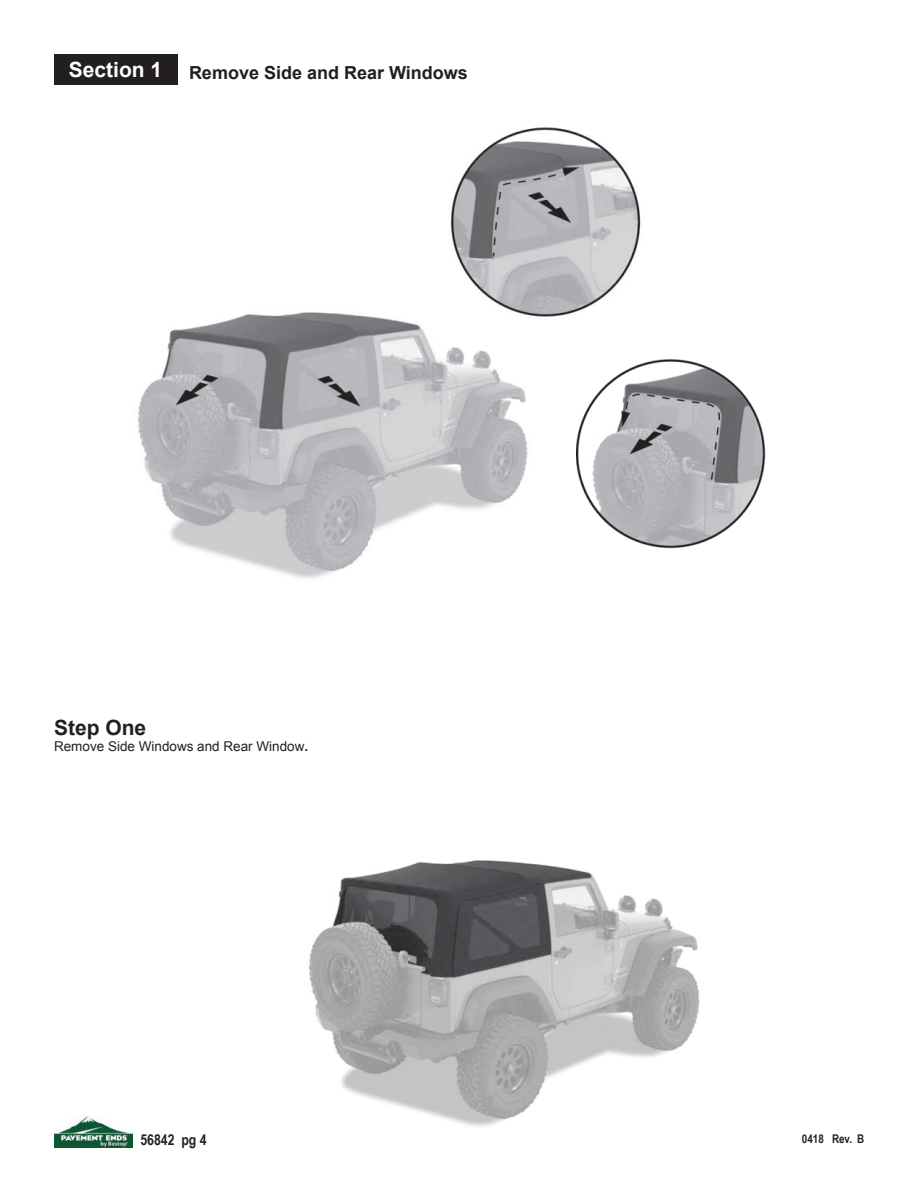
<style>
.page{position:relative;width:918px;height:1188px;background:#fff}
.page>*{position:absolute;margin:0;border:0;box-sizing:border-box;transform-origin:0 0}
.t1{font:700 21px "Arial";color:#fff}
.t2{font:700 21px "Arial";color:#231f20}
.t3{font:700 18px "Arial";color:#231f20}
.t4{font:700 15px "Arial Narrow";color:#231f20}
.t5{font:13.5px "Arial";color:#231f20}
.t6{font:700 12px "Arial Narrow";color:#231f20}
.s1{font-weight:700}
</style>
<div class="page">
<img style="left:55px;top:1116px;width:77px;height:32px">
<img style="left:308px;top:860px;width:392px;height:267px">
<img style="left:137px;top:312px;width:391px;height:266px">
<img style="left:438px;top:127px;width:203px;height:197px">
<img style="left:577px;top:359px;width:189px;height:190px">
<div style="left:54px;top:54px;width:123px;height:30px;background:#231f20"></div>
<h1 class="t1" style="left:69px;top:55px;width:95px">Section 1</h1>
<h2 class="t3" style="left:189px;top:60px;width:280px">Remove Side and Rear Windows</h2>
<h1 class="t2" style="left:54px;top:713px;width:94px">Step One</h1>
<p class="t5" style="left:54px;top:737px;width:256px">Remove Side Windows and Rear Window<span class="s1">.</span></p>
<p class="t4" style="left:140px;top:1128px;width:68px">56842 pg 4</p>
<p class="t6" style="left:802px;top:1129px;width:64px">0418 Rev. B</p>
</div>
